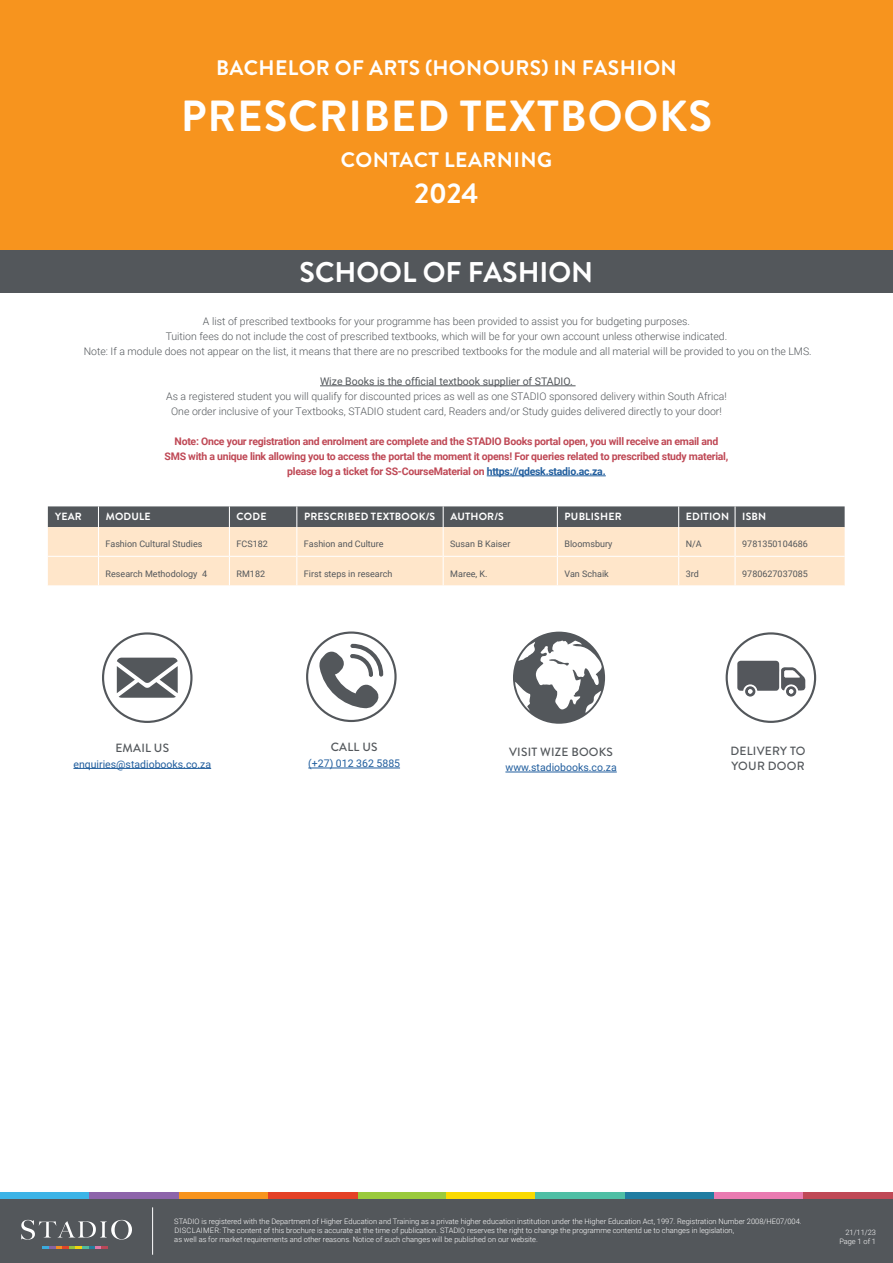
<style>
.page{position:relative;width:893px;height:1263px;background:#fff}
.page>*{position:absolute;margin:0;border:0;box-sizing:border-box;transform-origin:0 0}
.t1{font:700 43.5px "Brandon Grotesque";letter-spacing:.02em;color:#fff}
.t2{font:700 28.5px "Brandon Grotesque";color:#fff}
.t3{font:700 21px "Brandon Grotesque";letter-spacing:.02em;color:#fff}
.t4{font:500 11.85px/15.1px "Brandon Grotesque";letter-spacing:.02em;color:#53575b}
.t5{font:300 10.5px/15px "Roboto";color:#53575b;text-align:center}
.t6{font:700 10.5px/15px "Roboto";letter-spacing:-.025em;color:#bf4956;text-align:center}
.t7{font:10.5px "Roboto";color:#215e9e}
.t8{font:700 10.5px "Brandon Grotesque";letter-spacing:.02em;color:#fff}
.t9{font:10.5px "Roboto";color:#53575b}
.t10{font:9px "Roboto";color:#53575b}
.t11{font:300 7.5px/9px "Roboto";color:#fff}
.t12{font:300 7.35px/9.6px "Roboto";color:#fff;text-align:right}
.s1{color:#215e9e}
</style>
<div class="page">
<div style="left:0;top:1199px;width:893px;height:64px;background:#53575b"></div>
<hr style="left:152px;top:1207px;width:1px;height:48px;background:#fff">
<svg style="left:21px;top:1220px;width:111px;height:19px"></svg>
<svg style="left:42px;top:1246px;width:66px;height:2px"></svg>
<div style="left:357px;top:1192px;width:89px;height:7px;background:#9aca3c"></div>
<div style="left:179px;top:1192px;width:89px;height:7px;background:#f7941e"></div>
<div style="left:625px;top:1192px;width:89px;height:7px;background:#207da2"></div>
<div style="left:0;top:1192px;width:89px;height:7px;background:#3cb4e7"></div>
<div style="left:89px;top:1192px;width:90px;height:7px;background:#8d64aa"></div>
<div style="left:268px;top:1192px;width:89px;height:7px;background:#e44126"></div>
<div style="left:446px;top:1192px;width:90px;height:7px;background:#fada00"></div>
<div style="left:536px;top:1192px;width:89px;height:7px;background:#4fbfa5"></div>
<div style="left:714px;top:1192px;width:90px;height:7px;background:#e97bb1"></div>
<div style="left:804px;top:1192px;width:89px;height:7px;background:#bf4956"></div>
<div style="left:0;top:0;width:893px;height:274px;background:#f7941e"></div>
<svg style="left:48px;top:506px;width:797px;height:79px;background:#d2c1af"></svg>
<hr style="left:734px;top:556px;width:2px;height:29px;background:#fff">
<div style="left:0;top:250px;width:893px;height:43px;background:#53575b"></div>
<hr style="left:320px;top:386px;width:256px;height:1px;background:#53575b">
<hr style="left:487px;top:476px;width:119px;height:1px;background:#215e9e">
<hr style="left:73px;top:768px;width:138px;height:1px;background:#215e9e">
<svg style="left:117px;top:658px;width:61px;height:40px"></svg>
<div style="left:102px;top:632px;width:91px;height:91px;border:2px solid #53575b;border-radius:50%"></div>
<hr style="left:308px;top:768px;width:92px;height:1px;background:#215e9e">
<svg style="left:319px;top:644px;width:64px;height:64px"></svg>
<div style="left:306px;top:631px;width:91px;height:91px;border:2px solid #53575b;border-radius:50%"></div>
<hr style="left:505px;top:772px;width:112px;height:1px;background:#215e9e">
<svg style="left:513px;top:632px;width:92px;height:92px"></svg>
<div style="left:726px;top:632px;width:90px;height:91px;border:2px solid #53575b;border-radius:50%"></div>
<svg style="left:737px;top:661px;width:68px;height:36px"></svg>
<h3 class="t3" style="left:216px;top:53px;width:462px">BACHELOR OF ARTS (HONOURS) IN FASHION</h3>
<h1 class="t1" style="left:181px;top:85px;width:533px">PRESCRIBED TEXTBOOKS</h1>
<h3 class="t3" style="left:341px;top:145px;width:213px">CONTACT LEARNING</h3>
<h2 class="t2" style="left:414px;top:173px;width:66px">2024</h2>
<h2 class="t2" style="left:300px;top:252px;width:295px">SCHOOL OF FASHION</h2>
<p class="t5" style="left:84px;top:313px;width:729px">A list of prescribed textbooks for your programme has been provided to assist you for budgeting purposes.<br>Tuition fees do not include the cost of prescribed textbooks, which will be for your own account unless otherwise indicated.<br>Note: If a module does not appear on the list, it means that there are no prescribed textbooks for the module and all material will be provided to you on the LMS.</p>
<p class="t9" style="left:320px;top:374px;width:254px">Wize Books is the official textbook supplier of STADIO.</p>
<p class="t5" style="left:166px;top:388px;width:562px">As a registered student you will qualify for discounted prices as well as one STADIO sponsored delivery within South Africa!<br>One order inclusive of your Textbooks, STADIO student card, Readers and/or Study guides delivered directly to your door!</p>
<p class="t6" style="left:165px;top:433px;width:565px">Note: Once your registration and enrolment are complete and the STADIO Books portal open, you will receive an email and<br>SMS with a unique link allowing you to access the portal the moment it opens! For queries related to prescribed study material, please log a ticket for SS-CourseMaterial on <span class="s1">https://qdesk.stadio.ac.za.</span></p>
<p class="t8" style="left:55px;top:509px;width:28px">YEAR</p>
<p class="t8" style="left:106px;top:509px;width:47px">MODULE</p>
<p class="t8" style="left:237px;top:509px;width:31px">CODE</p>
<p class="t8" style="left:304px;top:509px;width:133px">PRESCRIBED TEXTBOOK/S</p>
<p class="t8" style="left:450px;top:509px;width:55px">AUTHOR/S</p>
<p class="t8" style="left:565px;top:509px;width:59px">PUBLISHER</p>
<p class="t8" style="left:686px;top:509px;width:45px">EDITION</p>
<p class="t8" style="left:742px;top:509px;width:26px">ISBN</p>
<p class="t10" style="left:106px;top:538px;width:98px">Fashion Cultural Studies</p>
<p class="t10" style="left:237px;top:538px;width:33px">FCS182</p>
<p class="t10" style="left:304px;top:538px;width:81px">Fashion and Culture</p>
<p class="t10" style="left:450px;top:538px;width:62px">Susan B Kaiser</p>
<p class="t10" style="left:564px;top:538px;width:49px">Bloomsbury</p>
<p class="t10" style="left:686px;top:538px;width:17px">N/A</p>
<p class="t10" style="left:742px;top:538px;width:67px">9781350104686</p>
<p class="t10" style="left:106px;top:567px;width:103px">Research Methodology 4</p>
<p class="t10" style="left:237px;top:567px;width:30px">RM182</p>
<p class="t10" style="left:304px;top:567px;width:90px">First steps in research</p>
<p class="t10" style="left:450px;top:567px;width:39px">Maree, K.</p>
<p class="t10" style="left:564px;top:567px;width:46px">Van Schaik</p>
<p class="t10" style="left:686px;top:567px;width:15px">3rd</p>
<p class="t10" style="left:742px;top:567px;width:67px">9780627037085</p>
<p class="t4" style="left:115px;top:741px;width:55px">EMAIL US</p>
<p class="t7" style="left:73px;top:756px;width:139px">enquiries@stadiobooks.co.za</p>
<p class="t4" style="left:331px;top:739px;width:48px">CALL US</p>
<p class="t7" style="left:308px;top:756px;width:93px">(+27) 012 362 5885</p>
<p class="t4" style="left:509px;top:745px;width:105px">VISIT WIZE BOOKS</p>
<p class="t7" style="left:505px;top:760px;width:113px">www.stadiobooks.co.za</p>
<p class="t4" style="left:730px;top:744px;width:77px">DELIVERY TO<br>YOUR DOOR</p>
<p class="t11" style="left:174px;top:1217px;width:629px">STADIO is registered with the Department of Higher Education and Training as a private higher education institution under the Higher Education Act, 1997. Registration Number 2008/HE07/004.<br>DISCLAIMER: The content of this brochure is accurate at the time of publication. STADIO reserves the right to change the programme contentd ue to changes in legislation,<br>as well as for market requirements and other reasons. Notice of such changes will be published on our website.</p>
<p class="t12" style="left:839px;top:1227px;width:38px">21/11/23<br>Page 1 of 1</p>
</div>
